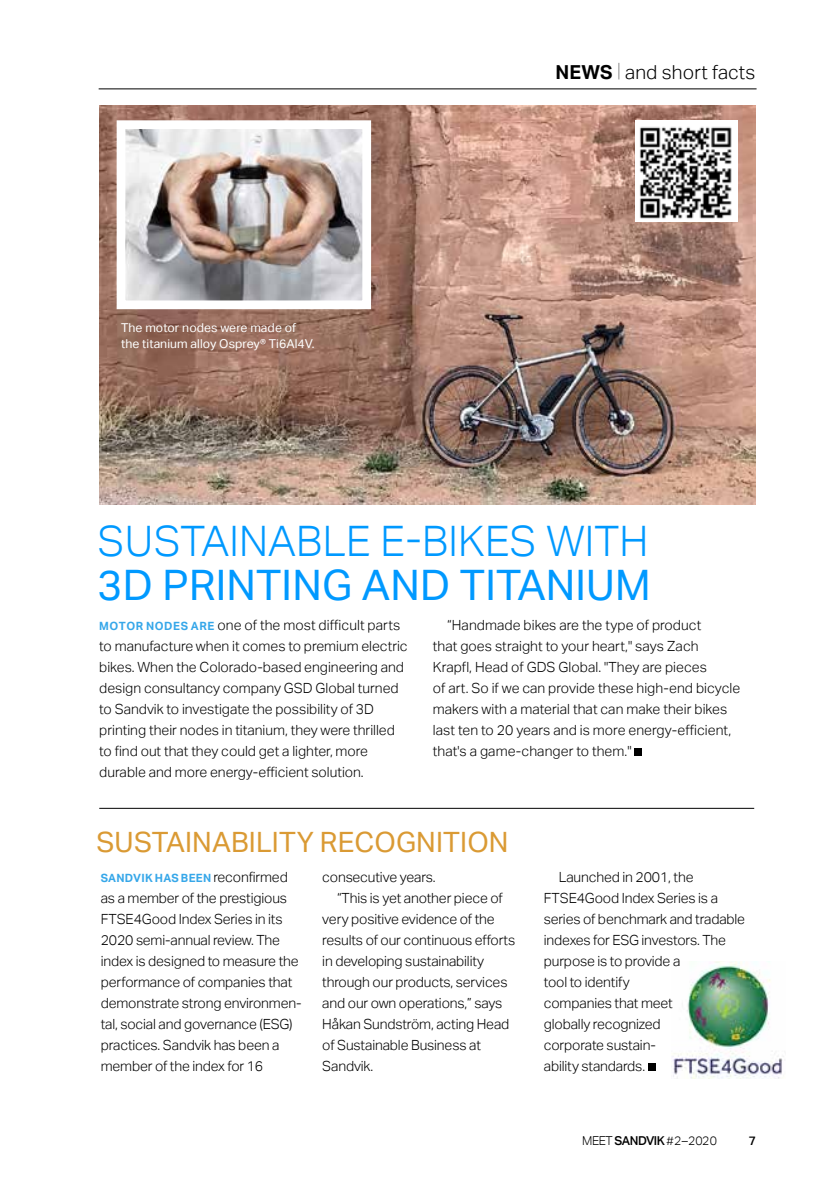
<style>
.page{position:relative;width:819px;height:1186px;background:#fff}
.page>*{position:absolute;margin:0;border:0;box-sizing:border-box;transform-origin:0 0}
.t1{font:300 42px "Aktiv Grotesk";letter-spacing:.005em;color:#09f}
.t2{font:42px "Aktiv Grotesk";letter-spacing:.005em;color:#09f}
.t3{font:28px "Aktiv Grotesk";letter-spacing:.005em;color:#da9a34}
.t4{font:300 19.25px "Aktiv Grotesk";letter-spacing:.005em;color:#000}
.t5{font:300 14px/21px "Aktiv Grotesk";letter-spacing:-.01em;color:#000}
.t6{font:12.25px/15.8px "Aktiv Grotesk";letter-spacing:.005em;color:#fff}
.t7{font:500 12.25px "Aktiv Grotesk";letter-spacing:-.04em;color:#000}
.t8{font:500 12.25px "Aktiv Grotesk";color:#000}
.t9{font:700 11.38px "Aktiv Grotesk";letter-spacing:.025em;color:#36a7e9}
.s1{font-weight:700}
.s2{font-weight:100}
.s3{font-weight:700;font-size:11.38px;color:#36a7e9}
.s4{font-weight:300;font-size:14px;color:#000}
.s5{font-weight:300}
</style>
<div class="page">
<img style="left:673px;top:961px;width:111px;height:117px">
<div style="left:634px;top:748px;width:8px;height:8px;background:#000"></div>
<img style="left:99px;top:105px;width:657px;height:399px">
<img style="left:127px;top:130px;width:234px;height:169px">
<div style="left:117px;top:120px;width:254px;height:189px;border:9px solid #fff"></div>
<hr style="left:99px;top:808px;width:655px;height:1px;background:#000">
<div style="left:647px;top:1063px;width:8px;height:8px;background:#000"></div>
<img style="left:635px;top:120px;width:102px;height:102px">
<hr style="left:99px;top:89px;width:657px;height:1px;background:#000">
<p class="t6" style="left:121px;top:320px;width:195px">The motor nodes were made of the titanium alloy Osprey® Ti6Al4V.</p>
<h3 class="t4" style="left:555px;top:61px;width:201px"><span class="s1">NEWS</span> <span class="s2">|</span> and short facts</h3>
<h1 class="t1" style="left:98px;top:516px;width:552px">SUSTAINABLE E-BIKES WITH</h1>
<h1 class="t2" style="left:98px;top:560px;width:554px">3D PRINTING AND TITANIUM</h1>
<p class="t5" style="left:99px;top:615px;width:310px"><span class="s3">MOTOR NODES ARE</span> one of the most difficult parts to manufacture when it comes to premium electric bikes. When the Colorado-based engineering and design consultancy company GSD Global turned to Sandvik to investigate the possibility of 3D printing their nodes in titanium, they were thrilled to find out that they could get a lighter, more durable and more energy-efficient solution.</p>
<p class="t5" style="left:433px;top:615px;width:309px;text-indent:14px">“Handmade bikes are the type of product<br>that goes straight to your heart," says Zach Krapfl, Head of GDS Global. "They are pieces<br>of art. So if we can provide these high-end bicycle makers with a material that can make their bikes last ten to 20 years and is more energy-efficient, that's a game-changer to them."</p>
<h2 class="t3" style="left:96px;top:826px;width:413px">SUSTAINABILITY RECOGNITION</h2>
<p class="t9" style="left:101px;top:871px;width:188px">SANDVIK HAS BEEN <span class="s4">reconfirmed</span></p>
<p class="t5" style="left:101px;top:888px;width:202px">as a member of the prestigious<br>FTSE4Good Index Series in its<br>2020 semi-annual review. The index is designed to measure the performance of companies that demonstrate strong environmen&shy;tal, social and governance (ESG) practices. Sandvik has been a member of the index for 16</p>
<p class="t5" style="left:322px;top:867px;width:115px">consecutive years.</p>
<p class="t5" style="left:337px;top:888px;width:167px">“This is yet another piece of</p>
<p class="t5" style="left:322px;top:909px;width:174px">very positive evidence of the</p>
<p class="t5" style="left:322px;top:930px;width:194px">results of our continuous efforts</p>
<p class="t5" style="left:322px;top:951px;width:163px">in developing sustainability</p>
<p class="t5" style="left:322px;top:972px;width:187px">through our products, services</p>
<p class="t5" style="left:322px;top:993px;width:182px">and our own operations,” says</p>
<p class="t5" style="left:322px;top:1014px;width:188px">Håkan Sundström, acting Head</p>
<p class="t5" style="left:322px;top:1035px;width:160px">of Sustainable Business at</p>
<p class="t5" style="left:322px;top:1056px;width:53px">Sandvik.</p>
<p class="t5" style="left:544px;top:867px;width:203px;text-indent:15px">Launched in 2001, the<br>FTSE4Good Index Series is a series of benchmark and tradable indexes for ESG investors. The purpose is to provide a<br>tool to identify<br>companies that meet<br>globally recognized<br>corporate sustain-<br>ability standards.</p>
<p class="t7" style="left:582px;top:1133px;width:136px"><span class="s5">MEET</span> SANDVIK <span class="s5">#</span><span class="s5">2–2020</span></p>
<p class="t8" style="left:748px;top:1133px;width:9px">7</p>
</div>
